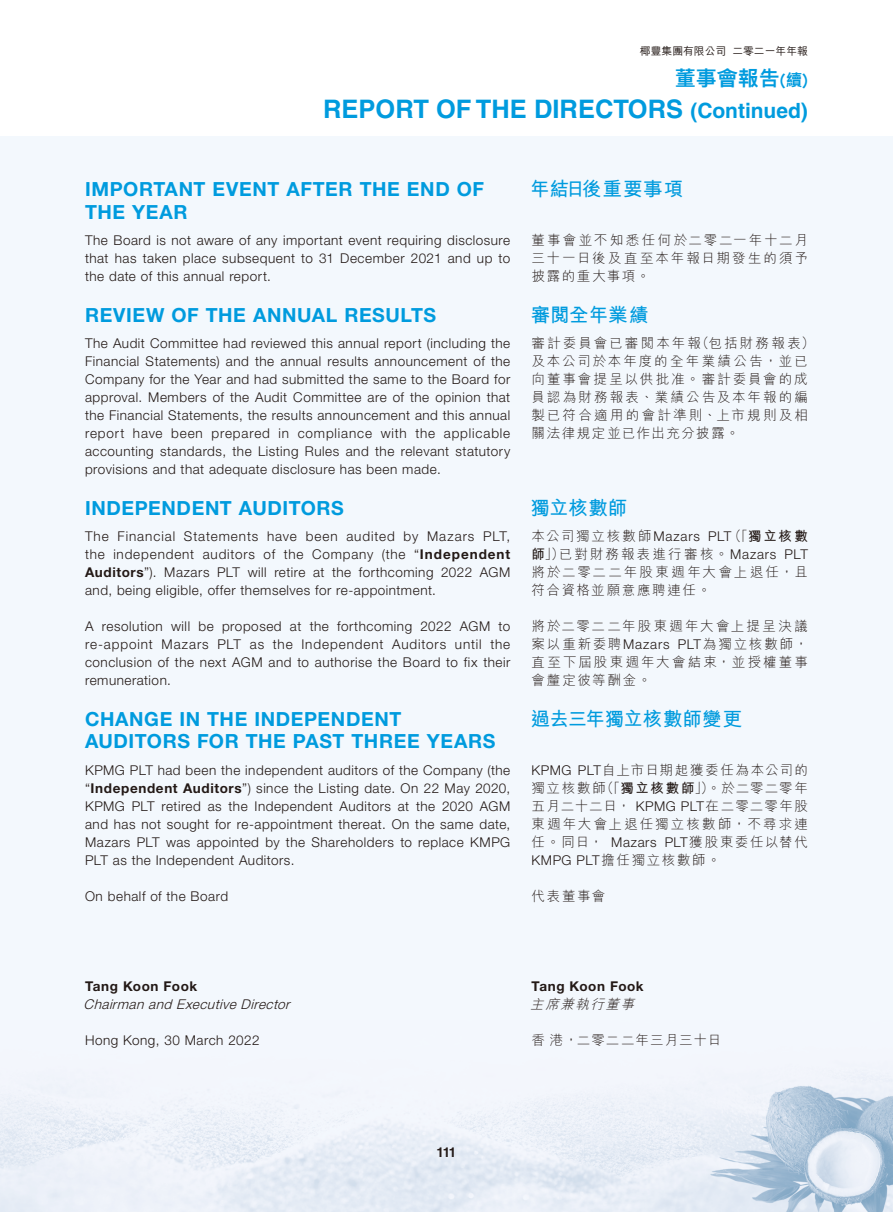
<style>
.page{position:relative;width:893px;height:1212px;background:#fff}
.page>*{position:absolute;margin:0;border:0;box-sizing:border-box;transform-origin:0 0}
.t1{font:700 25.5px "Helvetica LT Std";color:#009bde}
.t2{font:800 21px "M Hei HK";color:#009bde}
.t3{font:700 19.5px/22.5px "Helvetica Neue LT Std";letter-spacing:.03em;color:#009bde}
.t4{font:700 19.5px "M Hei HK";letter-spacing:-.01em;color:#009bde}
.t5{font:700 19.5px "M Hei HK";letter-spacing:.025em;color:#009bde}
.t6{font:300 13.5px/18px "Helvetica Neue LT Std";letter-spacing:.04em;color:#231916;text-align:justify}
.t7{font:300 13.5px/18px "M Hei HK";letter-spacing:.145em;color:#231916;text-align:justify}
.t8{font:italic 300 13.5px "Helvetica Neue LT Std";color:#231916}
.t9{font:700 13.5px "Helvetica Neue LT Std";letter-spacing:.04em;color:#231916}
.t10{font:300 13.5px "M Hei HK";letter-spacing:.07em;color:#231916}
.t11{font:italic 300 13.5px "M Hei HK";color:#231916}
.t12{font:700 13.5px "Helvetica LT Std";color:#231916}
.t13{font:500 10.8px "M Hei HK";color:#231916}
.s1{font-size:16.5px}
.s2{font-size:21px}
.s3{font-weight:700}
.s4{font-family:"Helvetica Neue LT Std"}
</style>
<div class="page">
<div style="left:0;top:136px;width:893px;height:1076px;background:#f3f8fd"></div>
<p class="t13" style="left:640px;top:43px;width:170px">椰豐集團有限公司 二零二一年年報</p>
<h2 class="t2" style="left:675px;top:68px;width:135px">董事會報告<span class="s1">(續)</span></h2>
<h1 class="t1" style="left:323px;top:93px;width:486px">REPORT OF THE DIRECTORS <span class="s2">(Continued)</span></h1>
<h3 class="t3" style="left:85px;top:177px;width:401px">IMPORTANT EVENT AFTER THE END OF<br>THE YEAR</h3>
<p class="t6" style="left:85px;top:231px;width:427px">The Board is not aware of any important event requiring disclosure that has taken place subsequent to 31 December 2021 and up to the date of this annual report.</p>
<h3 class="t3" style="left:85px;top:303px;width:353px">REVIEW OF THE ANNUAL RESULTS</h3>
<p class="t6" style="left:85px;top:334px;width:427px">The Audit Committee had reviewed this annual report (including the Financial Statements) and the annual results announcement of the Company for the Year and had submitted the same to the Board for approval. Members of the Audit Committee are of the opinion that the Financial Statements, the results announcement and this annual report have been prepared in compliance with the applicable accounting standards, the Listing Rules and the relevant statutory provisions and that adequate disclosure has been made.</p>
<h3 class="t3" style="left:85px;top:496px;width:260px">INDEPENDENT AUDITORS</h3>
<p class="t6" style="left:85px;top:527px;width:427px">The Financial Statements have been audited by Mazars PLT, the independent auditors of the Company (the “<span class="s3">Independent Auditors</span>”). Mazars PLT will retire at the forthcoming 2022 AGM and, being eligible, offer themselves for re-appointment.</p>
<p class="t6" style="left:85px;top:617px;width:427px">A resolution will be proposed at the forthcoming 2022 AGM to re-appoint Mazars PLT as the Independent Auditors until the conclusion of the next AGM and to authorise the Board to fix their remuneration.</p>
<h3 class="t3" style="left:85px;top:707px;width:412px">CHANGE IN THE INDEPENDENT<br>AUDITORS FOR THE PAST THREE YEARS</h3>
<p class="t6" style="left:85px;top:760px;width:427px">KPMG PLT had been the independent auditors of the Company (the “<span class="s3">Independent Auditors</span>”) since the Listing date. On 22 May 2020, KPMG PLT retired as the Independent Auditors at the 2020 AGM and has not sought for re-appointment thereat. On the same date, Mazars PLT was appointed by the Shareholders to replace KMPG PLT as the Independent Auditors.</p>
<p class="t6" style="left:85px;top:886px;width:145px">On behalf of the Board</p>
<h3 class="t5" style="left:530px;top:175px;width:155px">年結日後重要事項</h3>
<p class="t7" style="left:531px;top:231px;width:278px">董事會並不知悉任何於二零二一年十二月三十一日後及直至本年報日期發生的須予披露的重大事項。</p>
<h3 class="t4" style="left:531px;top:300px;width:119px">審閱全年業績</h3>
<p class="t7" style="left:531px;top:334px;width:285px;text-align:left">審計委員會已審閱本年報（包括財務報表）及本公司於本年度的全年業績公告，並已向董事會提呈以供批准。審計委員會的成員認為財務報表、業績公告及本年報的編製已符合適用的會計準則、上市規則及相關法律規定並已作出充分披露。</p>
<h3 class="t4" style="left:530px;top:493px;width:98px">獨立核數師</h3>
<p class="t7" style="left:531px;top:527px;width:278px">本公司獨立核數師<span class="s4">Mazars PLT</span>（「<span class="s3">獨立核數師</span>」）已對財務報表進行審核。<span class="s4">Mazars PLT</span>將於二零二二年股東週年大會上退任，且符合資格並願意應聘連任。</p>
<p class="t7" style="left:531px;top:617px;width:278px">將於二零二二年股東週年大會上提呈決議案以重新委聘<span class="s4">Mazars PLT</span>為獨立核數師，直至下屆股東週年大會結束，並授權董事會釐定彼等酬金。</p>
<h3 class="t4" style="left:531px;top:704px;width:213px">過去三年獨立核數師變更</h3>
<p class="t7" style="left:531px;top:760px;width:278px"><span class="s4">KPMG PLT</span>自上市日期起獲委任為本公司的獨立核數師（「<span class="s3">獨立核數師</span>」）。於二零二零年五月二十二日， <span class="s4">KPMG PLT</span>在二零二零年股東週年大會上退任獨立核數師，不尋求連任。同日， <span class="s4">Mazars PLT</span>獲股東委任以替代<span class="s4">KMPG PLT</span>擔任獨立核數師。</p>
<p class="t7" style="left:532px;top:886px;width:75px">代表董事會</p>
<p class="t9" style="left:85px;top:977px;width:114px">Tang Koon Fook</p>
<p class="t8" style="left:84px;top:995px;width:212px">Chairman and Executive Director</p>
<p class="t6" style="left:85px;top:1030px;width:176px">Hong Kong, 30 March 2022</p>
<p class="t9" style="left:532px;top:977px;width:114px">Tang Koon Fook</p>
<p class="t11" style="left:530px;top:997px;width:109px">主席兼執行董事</p>
<p class="t10" style="left:531px;top:1033px;width:191px">香港，二零二二年三月三十日</p>
<p class="t12" style="left:436px;top:1144px;width:21px">111</p>
</div>
